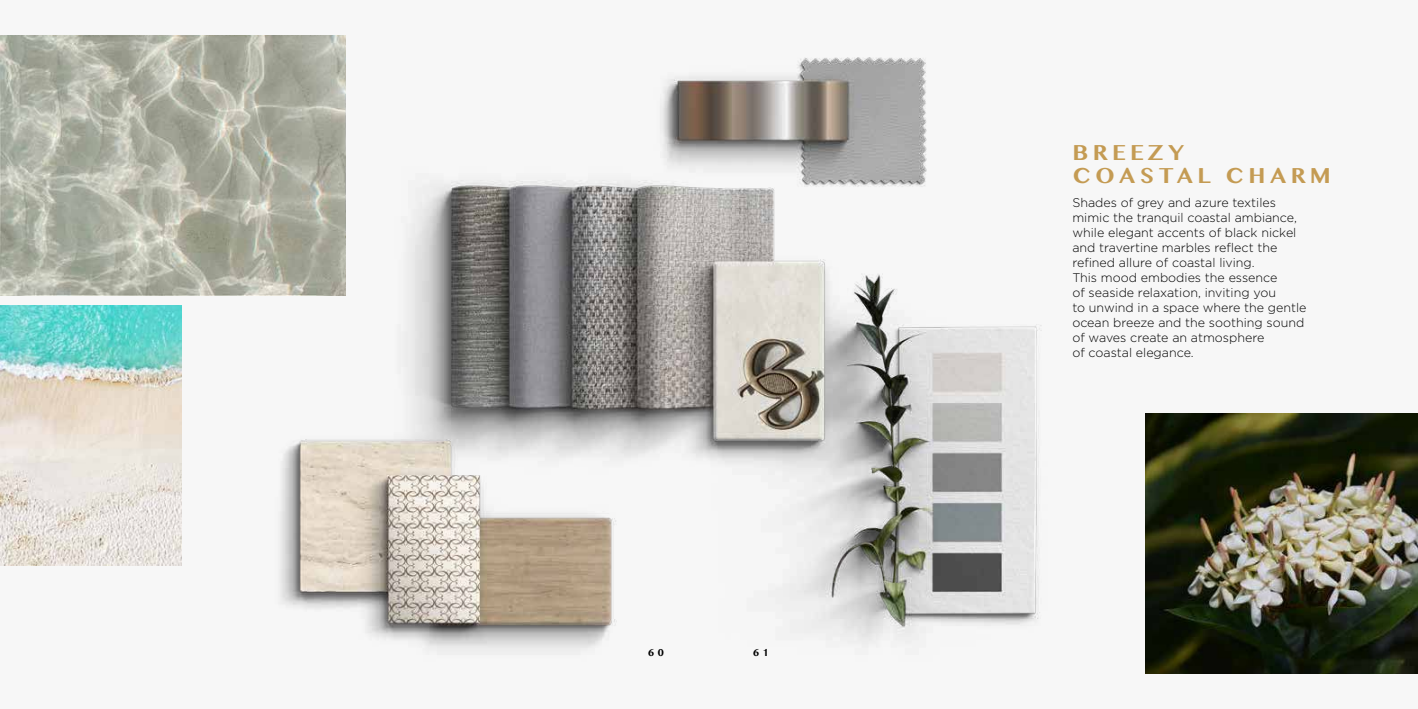
<style>
.page{position:relative;width:1418px;height:709px;background:#fff}
.page>*{position:absolute;margin:0;border:0;box-sizing:border-box;transform-origin:0 0}
.t1{font:700 22.5px/22.5px "Oriya MN";letter-spacing:.2em;color:#c49b53}
.t2{font:300 12.5px/15px "Gotham";color:#000}
.t3{font:700 12.5px "Oriya MN";color:#000}
</style>
<div class="page">
<div style="left:0;top:0;width:1417px;height:709px;background:#f7f7f7"></div>
<img style="left:199px;top:36px;width:843px;height:613px">
<img style="left:1px;top:35px;width:344px;height:260px">
<img style="left:1px;top:305px;width:180px;height:260px">
<img style="left:1145px;top:413px;width:272px;height:260px">
<p class="t3" style="left:648px;top:644px;width:18px">60</p>
<p class="t3" style="left:753px;top:644px;width:18px">61</p>
<h1 class="t1" style="left:1072px;top:143px;width:260px">BREEZY<br>COASTAL CHARM</h1>
<p class="t2" style="left:1072px;top:195px;width:236px">Shades of grey and azure textiles mimic the tranquil coastal ambiance, while elegant accents of black nickel and travertine marbles reflect the refined allure of coastal living.<br>This mood embodies the essence<br>of seaside relaxation, inviting you<br>to unwind in a space where the gentle ocean breeze and the soothing sound of waves create an atmosphere<br>of coastal elegance.</p>
</div>
